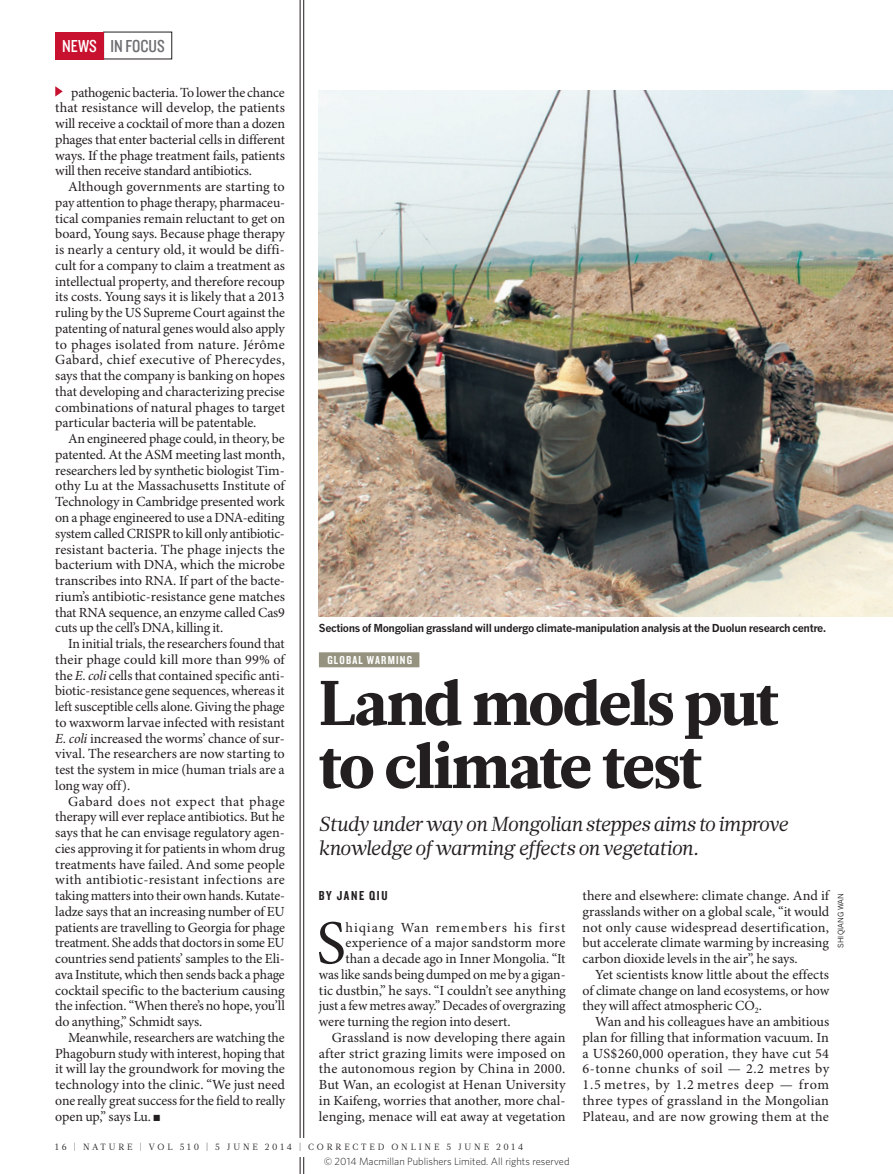
<style>
.page{position:relative;width:893px;height:1174px;background:#fff}
.page>*{position:absolute;margin:0;border:0;box-sizing:border-box;transform-origin:0 0}
.HEAD_42{font:900 63px/63px "Glosa Math";letter-spacing:-.025em;color:#231f20}
.BODY_DROP_CAP{font:62.4px "Minion Pro";color:#231f20}
.INTRO{font:italic 20.25px/23.7px "Glosa Math";letter-spacing:-.01em;color:#231f20}
.t1{font:18px "Knockout 29 Junior Ltweight";color:#6c6d70}
.t2{font:18px "Knockout 29 Junior Ltweight";color:#fff}
.BODY_INDENT{font:13.95px/15.8px "Minion Pro";letter-spacing:-.005em;color:#231f20;text-align:justify}
.BODY_DROP_CAP-2{font:13.95px "Minion Pro";letter-spacing:-.005em;color:#231f20}
.BODY_DROP_CAP-3{font:13.95px "Minion Pro";letter-spacing:.06em;color:#231f20}
.AUTHOR_BYLINE{font:13.5px "Knockout 49 Liteweight 2";letter-spacing:.12em;color:#231f20}
.SUBJECT_STRAP{font:12px "Knockout 49 Liteweight 2";letter-spacing:.1em;color:#fff}
.PIC_CAPTION{font:700 10.8px "News Gothic MTOT";letter-spacing:-.03em;color:#231f20}
.t3{font:300 10.5px "Whitney";color:#1d1d1b}
.t4{font:9px "Glosa Math";letter-spacing:.315em;color:#231f20}
.PIC_CREDIT{font:7.5px "News Gothic MTOT";color:#231f20}
.s1{font-style:italic}
</style>
<div class="page">
<div style="left:319px;top:652px;width:100px;height:15px;background:#95937f"></div>
<hr style="left:303px;top:0;width:1px;height:1174px;background:#231f20">
<hr style="left:300px;top:0;width:1px;height:1174px;background:#231f20">
<img style="left:319px;top:91px;width:574px;height:525px">
<svg style="left:55px;top:86px;width:8px;height:11px"></svg>
<div style="left:55px;top:32px;width:49px;height:27px;background:#c7112f"></div>
<div style="left:55px;top:1137px;width:556px;height:19px;background:#fff"></div>
<p class="t2" style="left:62px;top:34px;width:36px">NEWS</p>
<p class="t1" style="left:111px;top:34px;width:56px">IN FOCUS</p>
<p class="BODY_INDENT" style="left:55px;top:85px;width:231px;text-indent:16px">pathogenic bacteria. To lower the chance that resistance will develop, the patients will receive a cocktail of more than a dozen phages that enter bacterial cells in different ways. If the phage treatment fails, patients will then receive standard antibiotics.</p>
<p class="BODY_INDENT" style="left:55px;top:179px;width:231px;text-indent:13px">Although governments are starting to pay attention to phage therapy, pharmaceu&shy;tical companies remain reluctant to get on board, Young says. Because phage therapy is nearly a century old, it would be diffi&shy;cult for a company to claim a treatment as intellectual property, and therefore recoup its costs. Young says it is likely that a 2013 ruling by the US Supreme Court against the patenting of natural genes would also apply to phages isolated from nature. Jérôme Gabard, chief executive of Pherecydes, says that the company is banking on hopes that developing and characterizing precise combinations of natural phages to target particular bacteria will be patentable.</p>
<p class="BODY_INDENT" style="left:55px;top:431px;width:231px;text-indent:13px">An engineered phage could, in theory, be patented. At the ASM meeting last month, researchers led by synthetic biologist Tim&shy;othy Lu at the Massachusetts Institute of Technology in Cambridge presented work on a phage engineered to use a DNA-editing system called CRISPR to kill only antibiotic&shy;resistant bacteria. The phage injects the bacterium with DNA, which the microbe transcribes into RNA. If part of the bacte&shy;rium’s antibiotic-resistance gene matches that RNA sequence, an enzyme called Cas9 cuts up the cell’s DNA, killing it.</p>
<p class="BODY_INDENT" style="left:55px;top:636px;width:231px;text-indent:13px">In initial trials, the researchers found that their phage could kill more than 99% of the <span class="s1">E. coli</span> cells that contained specific anti&shy;biotic-resistance gene sequences, whereas it left susceptible cells alone. Giving the phage to waxworm larvae infected with resistant <span class="s1">E. coli</span> increased the worms’ chance of sur&shy;vival. The researchers are now starting to test the system in mice (human trials are a long way off).</p>
<p class="BODY_INDENT" style="left:55px;top:794px;width:231px;text-indent:13px">Gabard does not expect that phage therapy will ever replace antibiotics. But he says that he can envisage regulatory agen&shy;cies approving it for patients in whom drug treatments have failed. And some people with antibiotic-resistant infections are taking matters into their own hands. Kutate&shy;ladze says that an increasing number of EU patients are travelling to Georgia for phage treatment. She adds that doctors in some EU countries send patients’ samples to the Eli&shy;ava Institute, which then sends back a phage cocktail specific to the bacterium causing the infection. “When there’s no hope, you’ll do anything,” Schmidt says.</p>
<p class="BODY_INDENT" style="left:55px;top:1030px;width:231px;text-indent:13px">Meanwhile, researchers are watching the Phagoburn study with interest, hoping that it will lay the groundwork for moving the technology into the clinic. “We just need one really great success for the field to really open up,” says Lu. ■</p>
<p class="PIC_CAPTION" style="left:319px;top:621px;width:509px">Sections of Mongolian grassland will undergo climate-manipulation analysis at the Duolun research centre.</p>
<p class="SUBJECT_STRAP" style="left:327px;top:652px;width:86px">GLOBAL WARMING</p>
<p class="HEAD_42" style="left:319px;top:672px;width:462px">Land models put to climate test</p>
<p class="INTRO" style="left:319px;top:812px;width:470px">Study under way on Mongolian steppes aims to improve knowledge of warming effects on vegetation.</p>
<p class="AUTHOR_BYLINE" style="left:319px;top:887px;width:70px">BY JANE QIU</p>
<p class="BODY_DROP_CAP" style="left:316px;top:906px;width:31px">S</p>
<p class="BODY_DROP_CAP-3" style="left:346px;top:918px;width:221px">hiqiang Wan remembers his first</p>
<p class="BODY_DROP_CAP-2" style="left:346px;top:934px;width:221px">experience of a major sandstorm more</p>
<p class="BODY_DROP_CAP-2" style="left:346px;top:950px;width:221px">than a decade ago in Inner Mongolia. “It</p>
<p class="BODY_DROP_CAP-2" style="left:319px;top:966px;width:248px">was like sands being dumped on me by a gigan-</p>
<p class="BODY_DROP_CAP-2" style="left:319px;top:981px;width:248px">tic dustbin,” he says. “I couldn’t see anything</p>
<p class="BODY_DROP_CAP-2" style="left:319px;top:997px;width:248px">just a few metres away.” Decades of overgrazing</p>
<p class="BODY_DROP_CAP-2" style="left:319px;top:1013px;width:193px">were turning the region into desert.</p>
<p class="BODY_INDENT" style="left:319px;top:1030px;width:248px;text-indent:13px">Grassland is now developing there again after strict grazing limits were imposed on the autonomous region by China in 2000.<br>But Wan, an ecologist at Henan University in Kaifeng, worries that another, more chal&shy;lenging, menace will eat away at vegetation</p>
<p class="BODY_INDENT" style="left:583px;top:888px;width:248px">there and elsewhere: climate change. And if grasslands wither on a global scale, “it would not only cause widespread desertification, but accelerate climate warming by increasing carbon dioxide levels in the air”, he says.</p>
<p class="BODY_INDENT" style="left:583px;top:967px;width:248px;text-indent:13px">Yet scientists know little about the effects of climate change on land ecosystems, or how they will affect atmospheric CO<sub>2</sub>.</p>
<p class="BODY_INDENT" style="left:583px;top:1014px;width:248px;text-indent:13px">Wan and his colleagues have an ambitious plan for filling that information vacuum. In a US$260,000 operation, they have cut 54<br>6-tonne chunks of soil — 2.2 metres by 1.5 metres, by 1.2 metres deep — from three types of grassland in the Mongolian Plateau, and are now growing them at the</p>
<p class="PIC_CREDIT" style="left:836px;top:947px;width:56px;rotate:-90deg">SHIQIANG WAN</p>
<p class="t4" style="left:55px;top:1141px;width:469px">16 | NATURE | VOL 510 | 5 JUNE 2014 | CORRECTED ONLINE 5 JUNE 2014</p>
<p class="t3" style="left:324px;top:1154px;width:247px">© 2014 Macmillan Publishers Limited. All rights reserved</p>
</div>
